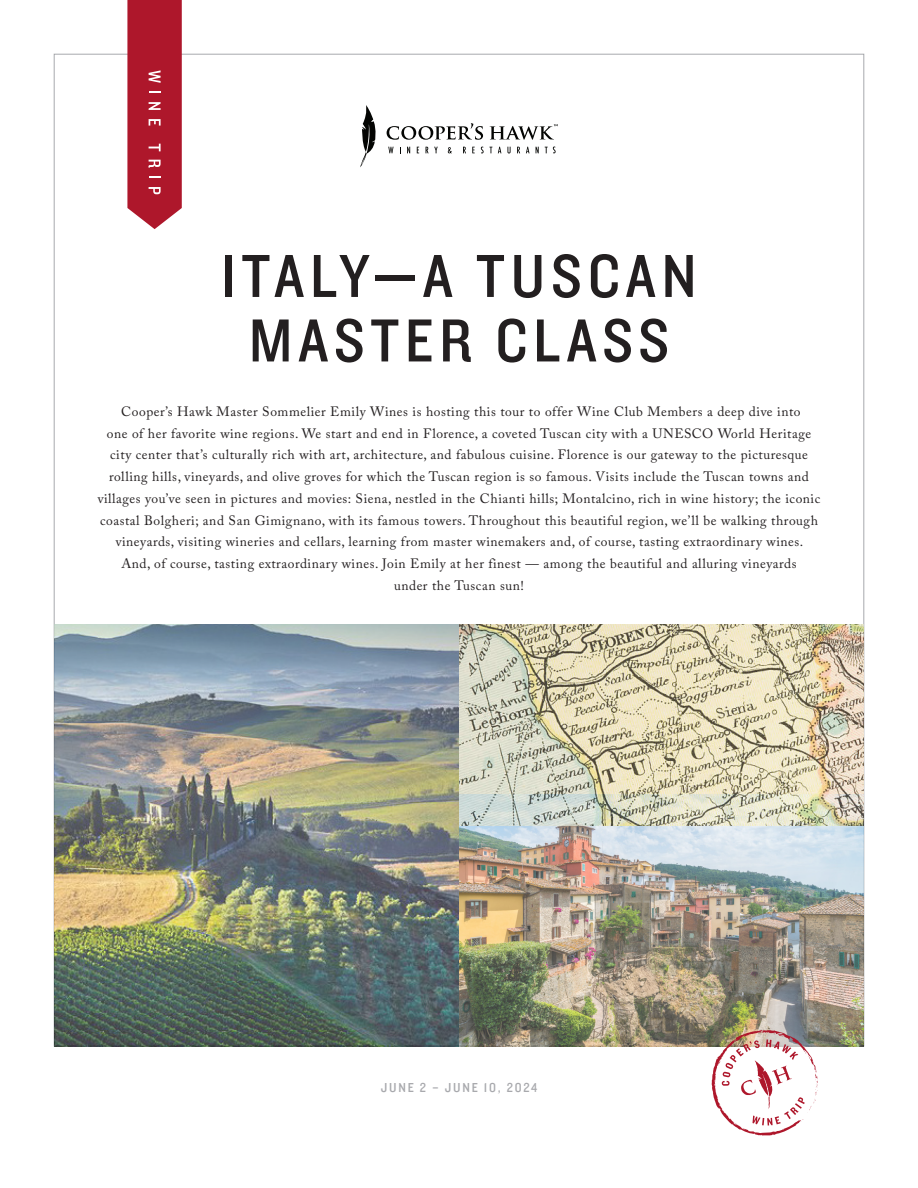
<style>
.page{position:relative;width:918px;height:1188px;background:#fff}
.page>*{position:absolute;margin:0;border:0;box-sizing:border-box;transform-origin:0 0}
.Cover_Headline{font:63px/64.5px "Knockout HTF30 Junior Welterwt";letter-spacing:.09em;color:#231f20;text-align:center}
.Body{font:13.5px/21.8px "Adobe Caslon Pro";letter-spacing:.04em;color:#231f20;text-align:center}
.t1{font:13.5px "Knockout HTF30 Junior Welterwt";letter-spacing:.13em;color:#a8a9ad}
</style>
<div class="page">
<img style="left:459px;top:826px;width:405px;height:220px">
<img style="left:459px;top:624px;width:405px;height:202px">
<svg style="left:127px;top:0;width:55px;height:229px;background:#b42a3c"></svg>
<svg style="left:387px;top:123px;width:96px;height:17px"></svg>
<svg style="left:490px;top:124px;width:68px;height:16px"></svg>
<svg style="left:388px;top:147px;width:6px;height:6px"></svg>
<svg style="left:407px;top:147px;width:3px;height:6px"></svg>
<svg style="left:426px;top:147px;width:12px;height:6px"></svg>
<svg style="left:448px;top:147px;width:4px;height:6px"></svg>
<svg style="left:463px;top:147px;width:3px;height:6px"></svg>
<svg style="left:472px;top:147px;width:3px;height:6px"></svg>
<svg style="left:481px;top:147px;width:11px;height:6px"></svg>
<svg style="left:498px;top:147px;width:3px;height:6px"></svg>
<svg style="left:507px;top:147px;width:4px;height:6px"></svg>
<svg style="left:517px;top:147px;width:3px;height:6px"></svg>
<svg style="left:526px;top:147px;width:3px;height:6px"></svg>
<svg style="left:536px;top:147px;width:3px;height:6px"></svg>
<svg style="left:545px;top:147px;width:11px;height:6px"></svg>
<svg style="left:360px;top:105px;width:16px;height:62px"></svg>
<img style="left:54px;top:625px;width:405px;height:421px">
<svg style="left:712px;top:1030px;width:106px;height:106px"></svg>
<p class="Cover_Headline" style="left:221px;top:246px;width:477px">ITALY—A TUSCAN<br>MASTER CLASS</p>
<p class="Body" style="left:98px;top:400px;width:724px">Cooper’s Hawk Master Sommelier Emily Wines is hosting this tour to offer Wine Club Members a deep dive into<br>one of her favorite wine regions. We start and end in Florence, a coveted Tuscan city with a UNESCO World Heritage city center that’s culturally rich with art, architecture, and fabulous cuisine. Florence is our gateway to the picturesque rolling hills, vineyards, and olive groves for which the Tuscan region is so famous. Visits include the Tuscan towns and villages you’ve seen in pictures and movies: Siena, nestled in the Chianti hills; Montalcino, rich in wine history; the iconic coastal Bolgheri; and San Gimignano, with its famous towers. Throughout this beautiful region, we’ll be walking through vineyards, visiting wineries and cellars, learning from master winemakers and, of course, tasting extraordinary wines.<br>And, of course, tasting extraordinary wines. Join Emily at her finest — among the beautiful and alluring vineyards<br>under the Tuscan sun!</p>
<p class="t1" style="left:381px;top:1080px;width:158px">JUNE 2 – JUNE 10, 2024</p>
</div>
